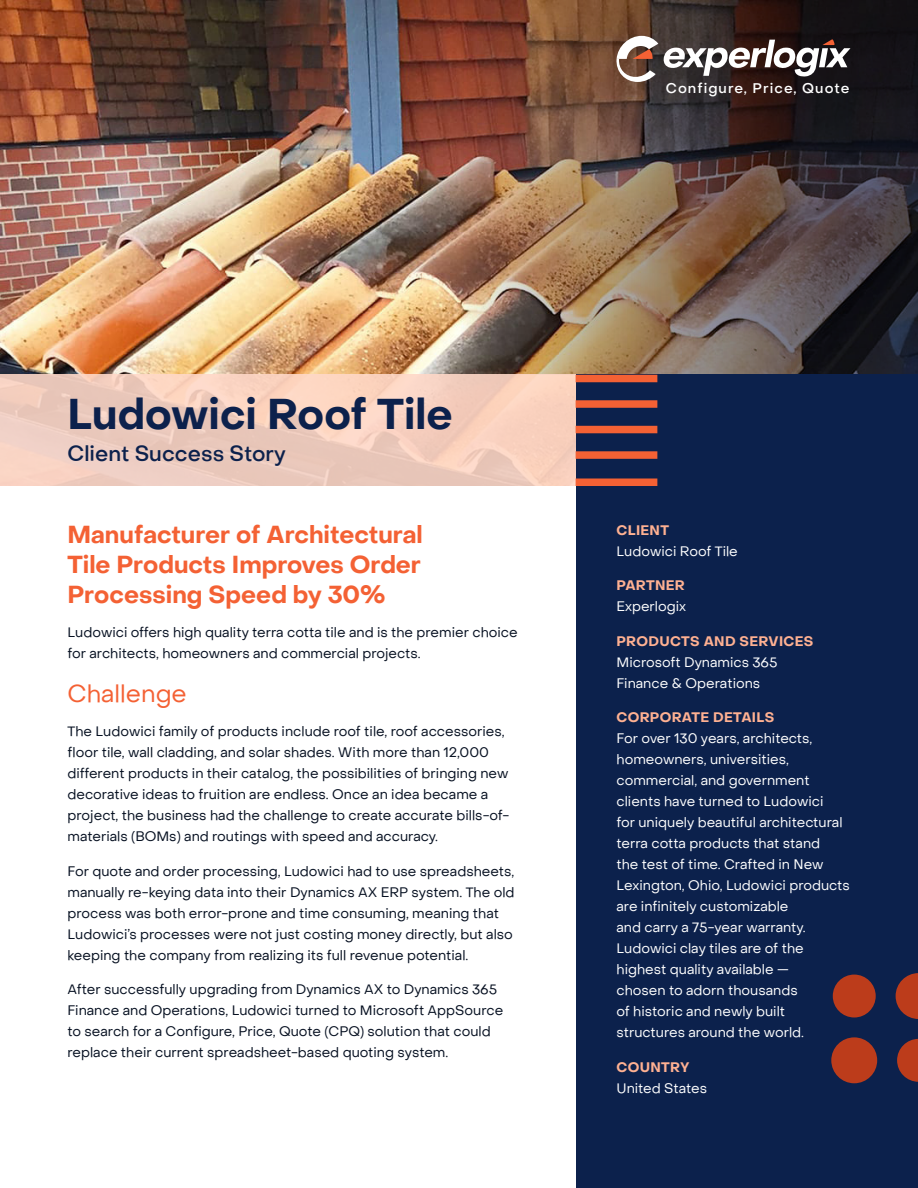
<style>
.page{position:relative;width:918px;height:1188px;background:#fff}
.page>*{position:absolute;margin:0;border:0;box-sizing:border-box;transform-origin:0 0}
.t1{font:700 42px "Object Sans";color:#0c214c}
.t2{font:700 24px/30px "Object Sans";color:#f46134;text-align:justify}
.t3{font:24px "Object Sans";color:#f46134}
.t4{font:500 21px "Object Sans";color:#0c214c}
.t5{font:500 13.8px "Object Sans";letter-spacing:.075em;color:#fff}
.Body{font:13.5px/21px "Object Sans";color:#061021}
.Body-2{font:13.5px/21px "Object Sans";color:#fff}
.Body-3{font:700 13.5px "Object Sans";letter-spacing:.025em;color:#ffb192}
</style>
<div class="page">
<img style="left:0;top:0;width:459px;height:375px">
<img style="left:459px;top:0;width:459px;height:375px">
<svg style="left:0;top:375px;width:576px;height:111px;background:#f1cdbe"></svg>
<svg style="left:616px;top:36px;width:234px;height:46px"></svg>
<div style="left:576px;top:375px;width:342px;height:813px;background:#0c214c"></div>
<div style="left:576px;top:375px;width:81px;height:7px;background:#f46134"></div>
<div style="left:576px;top:400px;width:81px;height:8px;background:#f46134"></div>
<div style="left:576px;top:426px;width:81px;height:7px;background:#f46134"></div>
<div style="left:576px;top:451px;width:81px;height:8px;background:#f46134"></div>
<div style="left:576px;top:479px;width:81px;height:7px;background:#f46134"></div>
<svg style="left:896px;top:973px;width:22px;height:46px"></svg>
<svg style="left:897px;top:1039px;width:21px;height:43px"></svg>
<div style="left:833px;top:975px;width:43px;height:43px;background:#bc3c1b;border-radius:50%"></div>
<div style="left:831px;top:1037px;width:46px;height:46px;background:#bc3c1b;border-radius:50%"></div>
<p class="t5" style="left:666px;top:80px;width:185px">Configure, Price, Quote</p>
<h1 class="t1" style="left:68px;top:388px;width:387px">Ludowici Roof Tile</h1>
<h2 class="t4" style="left:68px;top:441px;width:220px">Client Success Story</h2>
<h2 class="t2" style="left:68px;top:520px;width:357px">Manufacturer of Architectural Tile Products Improves Order Processing Speed by 30%</h2>
<p class="Body" style="left:68px;top:622px;width:452px">Ludowici offers high quality terra cotta tile and is the premier choice for architects, homeowners and commercial projects.</p>
<h2 class="t3" style="left:68px;top:679px;width:121px">Challenge</h2>
<p class="Body" style="left:68px;top:721px;width:443px">The Ludowici family of products include roof tile, roof accessories, floor tile, wall cladding, and solar shades. With more than 12,000 different products in their catalog, the possibilities of bringing new decorative ideas to fruition are endless. Once an idea became a project, the business had the challenge to create accurate bills-of&shy;materials (BOMs) and routings with speed and accuracy.</p>
<p class="Body" style="left:68px;top:861px;width:449px">For quote and order processing, Ludowici had to use spreadsheets, manually re-keying data into their Dynamics AX ERP system. The old process was both error-prone and time consuming, meaning that Ludowici’s processes were not just costing money directly, but also keeping the company from realizing its full revenue potential.</p>
<p class="Body" style="left:68px;top:979px;width:437px">After successfully upgrading from Dynamics AX to Dynamics 365<br>Finance and Operations, Ludowici turned to Microsoft AppSource to search for a Configure, Price, Quote (CPQ) solution that could replace their current spreadsheet-based quoting system.</p>
<p class="Body-3" style="left:616px;top:522px;width:54px">CLIENT</p>
<p class="Body-2" style="left:616px;top:541px;width:123px">Ludowici Roof Tile</p>
<p class="Body-3" style="left:616px;top:577px;width:70px">PARTNER</p>
<p class="Body-2" style="left:616px;top:596px;width:71px">Experlogix</p>
<p class="Body-3" style="left:616px;top:633px;width:198px">PRODUCTS AND SERVICES</p>
<p class="Body-2" style="left:616px;top:652px;width:163px">Microsoft Dynamics 365<br>Finance &amp; Operations</p>
<p class="Body-3" style="left:616px;top:709px;width:159px">CORPORATE DETAILS</p>
<p class="Body-2" style="left:616px;top:728px;width:235px">For over 130 years, architects, homeowners, universities, commercial, and government clients have turned to Ludowici<br>for uniquely beautiful architectural terra cotta products that stand<br>the test of time. Crafted in New<br>Lexington, Ohio, Ludowici products are infinitely customizable<br>and carry a 75-year warranty.<br>Ludowici clay tiles are of the highest quality available —<br>chosen to adorn thousands<br>of historic and newly built structures around the world.</p>
<p class="Body-3" style="left:616px;top:1059px;width:75px">COUNTRY</p>
<p class="Body-2" style="left:616px;top:1078px;width:92px">United States</p>
</div>
